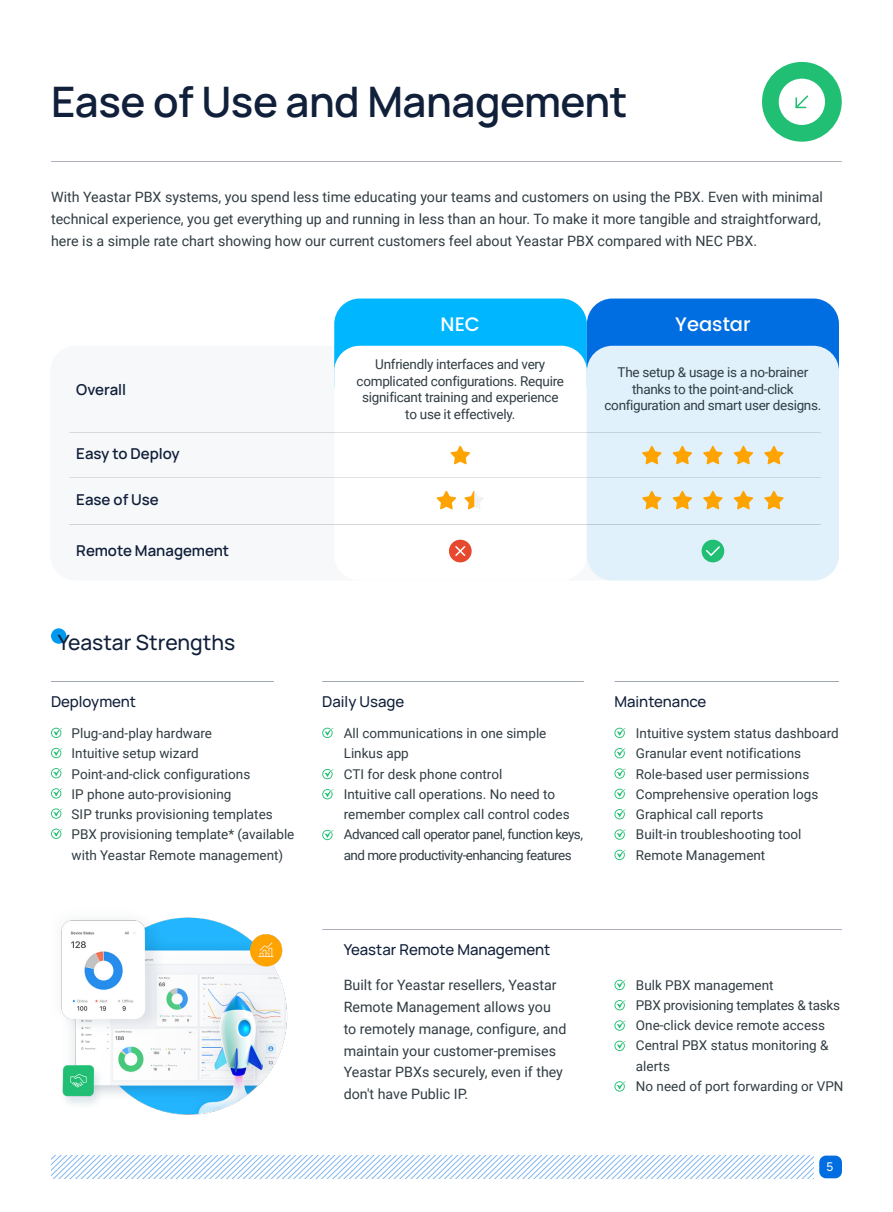
<style>
.page{position:relative;width:893px;height:1212px;background:#fff}
.page>*{position:absolute;margin:0;border:0;box-sizing:border-box;transform-origin:0 0}
.大标题{font:600 42px "Manrope";letter-spacing:-.01em;color:#101f3a}
.t1{font:500 21px "Manrope";color:#101f3a}
.t2{font:500 19.5px "Poppins";color:#fff}
.t3{font:500 15px "Manrope";color:#101f3a}
.t4{font:600 15px "Manrope";color:#101f3a}
.正文{font:14.25px/21.8px "Roboto";color:#303c42}
.t5{font:13.5px/20.2px "Roboto";color:#303c42}
.t6{font:13.5px/16.5px "Roboto";letter-spacing:-.02em;color:#303c42;text-align:center}
.t7{font:13.5px/20.2px "Roboto";letter-spacing:-.04em;color:#303c42}
.t8{font:500 12px "Manrope";color:#fff}
</style>
<div class="page">
<div style="left:819px;top:1155px;width:23px;height:23px;background:#006ee1;border-radius:7px"></div>
<svg style="left:51px;top:1155px;width:762px;height:23px"></svg>
<hr style="left:322px;top:929px;width:520px;height:1px;background:#101f3a">
<hr style="left:51px;top:681px;width:223px;height:1px;background:#101f3a">
<hr style="left:322px;top:681px;width:262px;height:1px;background:#101f3a">
<hr style="left:614px;top:681px;width:225px;height:1px;background:#101f3a">
<div style="left:50px;top:346px;width:789px;height:234px;background:#f7f8fa;border-radius:26px"></div>
<div style="left:334px;top:298px;width:253px;height:111px;background:#00b7ff;border-radius:26px"></div>
<div style="left:587px;top:298px;width:252px;height:98px;background:#006ee1;border-radius:26px"></div>
<div style="left:334px;top:346px;width:253px;height:234px;background:#fff;border-radius:26px"></div>
<div style="left:587px;top:346px;width:252px;height:234px;background:#e0f1fb;border-radius:26px"></div>
<hr style="left:69px;top:432px;width:752px;height:1px;background:#333">
<hr style="left:69px;top:477px;width:752px;height:1px;background:#333">
<hr style="left:69px;top:524px;width:752px;height:1px;background:#333">
<div style="left:449px;top:540px;width:23px;height:22px;background:#e6492d;border-radius:50%"></div>
<svg style="left:455px;top:546px;width:11px;height:10px"></svg>
<div style="left:701px;top:540px;width:23px;height:22px;background:#21bf73;border-radius:50%"></div>
<svg style="left:706px;top:546px;width:14px;height:10px"></svg>
<svg style="left:450px;top:446px;width:20px;height:18px"></svg>
<svg style="left:642px;top:446px;width:20px;height:18px"></svg>
<svg style="left:672px;top:446px;width:20px;height:18px"></svg>
<svg style="left:703px;top:446px;width:20px;height:18px"></svg>
<svg style="left:733px;top:446px;width:20px;height:18px"></svg>
<svg style="left:764px;top:446px;width:20px;height:18px"></svg>
<svg style="left:642px;top:491px;width:20px;height:18px"></svg>
<svg style="left:672px;top:491px;width:20px;height:18px"></svg>
<svg style="left:703px;top:491px;width:20px;height:18px"></svg>
<svg style="left:733px;top:491px;width:20px;height:18px"></svg>
<svg style="left:764px;top:491px;width:20px;height:18px"></svg>
<svg style="left:436px;top:491px;width:20px;height:18px"></svg>
<svg style="left:464px;top:491px;width:20px;height:18px"></svg>
<div style="left:51px;top:628px;width:15px;height:16px;background:#0099f0;border-radius:50%"></div>
<svg style="left:51px;top:728px;width:12px;height:10px"></svg>
<svg style="left:322px;top:728px;width:12px;height:10px"></svg>
<svg style="left:614px;top:728px;width:12px;height:10px"></svg>
<svg style="left:614px;top:748px;width:12px;height:10px"></svg>
<svg style="left:614px;top:850px;width:12px;height:10px"></svg>
<svg style="left:614px;top:768px;width:12px;height:11px"></svg>
<svg style="left:614px;top:789px;width:12px;height:10px"></svg>
<svg style="left:614px;top:809px;width:12px;height:10px"></svg>
<svg style="left:614px;top:829px;width:12px;height:11px"></svg>
<svg style="left:322px;top:769px;width:12px;height:10px"></svg>
<svg style="left:322px;top:789px;width:12px;height:10px"></svg>
<svg style="left:322px;top:830px;width:12px;height:10px"></svg>
<svg style="left:614px;top:980px;width:12px;height:10px"></svg>
<svg style="left:614px;top:1000px;width:12px;height:10px"></svg>
<svg style="left:614px;top:1020px;width:12px;height:11px"></svg>
<svg style="left:614px;top:1041px;width:12px;height:10px"></svg>
<svg style="left:614px;top:1081px;width:12px;height:10px"></svg>
<svg style="left:51px;top:748px;width:12px;height:10px"></svg>
<svg style="left:51px;top:768px;width:12px;height:10px"></svg>
<svg style="left:51px;top:788px;width:12px;height:10px"></svg>
<svg style="left:51px;top:808px;width:12px;height:11px"></svg>
<svg style="left:51px;top:828px;width:12px;height:11px"></svg>
<svg style="left:762px;top:62px;width:80px;height:80px"></svg>
<hr style="left:51px;top:161px;width:791px;height:1px;background:#101f3a">
<img style="left:61px;top:917px;width:226px;height:198px">
<p class="大标题" style="left:51px;top:72px;width:578px">Ease of Use and Management</p>
<p class="正文" style="left:51px;top:186px;width:773px">With Yeastar PBX systems, you spend less time educating your teams and customers on using the PBX. Even with minimal technical experience, you get everything up and running in less than an hour. To make it more tangible and straightforward, here is a simple rate chart showing how our current customers feel about Yeastar PBX compared with NEC PBX.</p>
<p class="t4" style="left:76px;top:379px;width:51px">Overall</p>
<p class="t4" style="left:76px;top:443px;width:105px">Easy to Deploy</p>
<p class="t4" style="left:76px;top:489px;width:84px">Ease of Use</p>
<p class="t4" style="left:76px;top:540px;width:154px">Remote Management</p>
<p class="t1" style="left:58px;top:628px;width:179px">Yeastar Strengths</p>
<p class="t2" style="left:441px;top:310px;width:41px">NEC</p>
<p class="t2" style="left:675px;top:310px;width:77px">Yeastar</p>
<p class="t6" style="left:357px;top:356px;width:209px">Unfriendly interfaces and very complicated configurations. Require significant training and experience to use it effectively.</p>
<p class="t6" style="left:604px;top:364px;width:218px">The setup &amp; usage is a no-brainer thanks to the point-and-click configuration and smart user designs.</p>
<p class="t3" style="left:51px;top:691px;width:87px">Deployment</p>
<p class="t3" style="left:322px;top:691px;width:84px">Daily Usage</p>
<p class="t3" style="left:614px;top:691px;width:93px">Maintenance</p>
<p class="t5" style="left:72px;top:723px;width:142px">Plug-and-play hardware</p>
<p class="t5" style="left:72px;top:743px;width:129px">Intuitive setup wizard</p>
<p class="t5" style="left:72px;top:763px;width:180px">Point-and-click configurations</p>
<p class="t5" style="left:72px;top:783px;width:161px">IP phone auto-provisioning</p>
<p class="t5" style="left:72px;top:804px;width:203px">SIP trunks provisioning templates</p>
<p class="t5" style="left:72px;top:824px;width:224px">PBX provisioning template* (available with Yeastar Remote management)</p>
<p class="t5" style="left:344px;top:723px;width:204px">All communications in one simple<br>Linkus app</p>
<p class="t5" style="left:344px;top:763px;width:160px">CTI for desk phone control</p>
<p class="t5" style="left:344px;top:783px;width:227px">Intuitive call operations. No need to remember complex call control codes</p>
<p class="t7" style="left:344px;top:824px;width:241px">Advanced call operator panel, function keys, and more productivity-enhancing features</p>
<p class="t3" style="left:344px;top:939px;width:208px">Yeastar Remote Management</p>
<p class="正文" style="left:344px;top:974px;width:224px">Built for Yeastar resellers, Yeastar<br>Remote Management allows you to remotely manage, configure, and maintain your customer-premises<br>Yeastar PBXs securely, even if they don't have Public IP.</p>
<p class="t5" style="left:636px;top:723px;width:204px">Intuitive system status dashboard</p>
<p class="t5" style="left:636px;top:743px;width:167px">Granular event notifications</p>
<p class="t5" style="left:636px;top:763px;width:175px">Role-based user permissions</p>
<p class="t5" style="left:636px;top:783px;width:184px">Comprehensive operation logs</p>
<p class="t5" style="left:636px;top:804px;width:129px">Graphical call reports</p>
<p class="t5" style="left:636px;top:824px;width:167px">Built-in troubleshooting tool</p>
<p class="t5" style="left:636px;top:844px;width:131px">Remote Management</p>
<p class="t5" style="left:636px;top:974px;width:139px">Bulk PBX management</p>
<p class="t6" style="left:636px;top:996px;width:206px">PBX provisioning templates &amp; tasks</p>
<p class="t5" style="left:636px;top:1015px;width:191px">One-click device remote access</p>
<p class="t5" style="left:636px;top:1035px;width:194px">Central PBX status monitoring &amp; alerts</p>
<p class="t5" style="left:636px;top:1075px;width:209px">No need of port forwarding or VPN</p>
<p class="t8" style="left:826px;top:1158px;width:8px">5</p>
</div>
